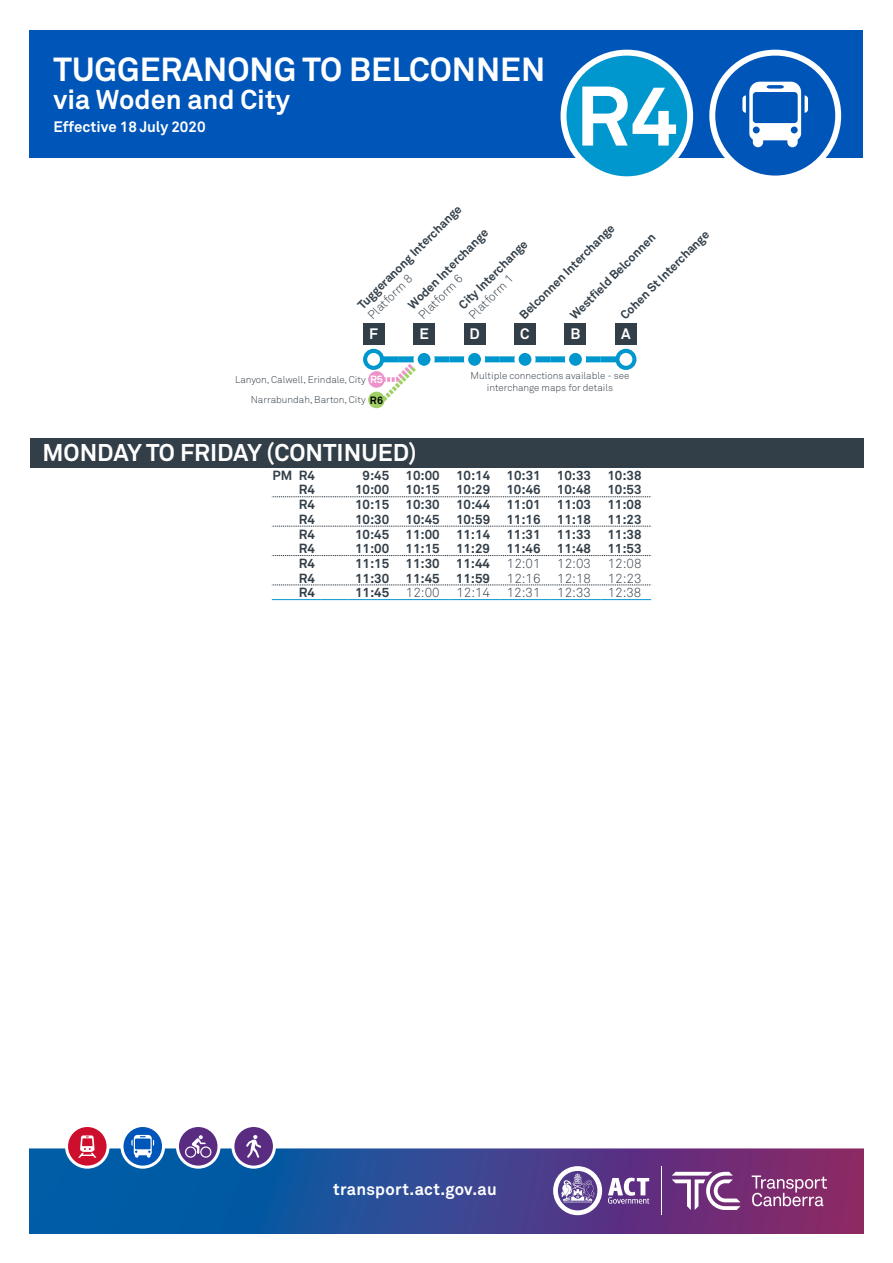
<style>
.page{position:relative;width:893px;height:1263px;background:#fff}
.page>*{position:absolute;margin:0;border:0;box-sizing:border-box;transform-origin:0 0}
.t1{font:700 83.25px "Akkurat Std";color:#fff}
.t2{font:700 33px "Akkurat";color:#fff}
.t3{font:700 27px "Akkurat Std";color:#fff}
.t4{font:700 24px "Akkurat Std";color:#fff}
.t5{font:700 16.5px "Akkurat Std";letter-spacing:.015em;color:#fff}
.t6{font:700 15px "Akkurat Std";color:#fff}
.t7{font:700 13.2px "Akkurat Std";color:#323e48}
.t8{font:300 13.2px "Akkurat Std";color:#323e48}
.t9{font:700 12px "Akkurat Std";color:#323e48}
.t10{font:300 12px "Akkurat Std";color:#323e48}
.t11{font:300 9.75px/11.7px "Akkurat Std";color:#323e48;text-align:center}
.s1{font-weight:700;font-size:10.5px;color:#fff}
.s2{font-weight:700;font-size:10.5px;color:#000}
</style>
<div class="page">
<div style="left:30px;top:30px;width:833px;height:127px;background:#0055b8"></div>
<svg style="left:709px;top:50px;width:132px;height:126px"></svg>
<svg style="left:30px;top:1148px;width:833px;height:85px"></svg>
<svg style="left:67px;top:1125px;width:41px;height:42px"></svg>
<div style="left:65px;top:1124px;width:45px;height:45px;border:3px solid #fff;border-radius:50%"></div>
<svg style="left:78px;top:1135px;width:18px;height:23px"></svg>
<svg style="left:122px;top:1125px;width:42px;height:42px"></svg>
<div style="left:120px;top:1124px;width:45px;height:45px;border:3px solid #fff;border-radius:50%"></div>
<svg style="left:131px;top:1135px;width:23px;height:23px"></svg>
<div style="left:233px;top:1125px;width:41px;height:42px;background:#592c82;border-radius:50%"></div>
<div style="left:231px;top:1124px;width:45px;height:45px;border:3px solid #fff;border-radius:50%"></div>
<svg style="left:246px;top:1135px;width:15px;height:23px"></svg>
<svg style="left:177px;top:1125px;width:42px;height:42px"></svg>
<div style="left:176px;top:1124px;width:45px;height:45px;border:3px solid #fff;border-radius:50%"></div>
<svg style="left:185px;top:1135px;width:26px;height:23px"></svg>
<svg style="left:553px;top:1166px;width:49px;height:49px"></svg>
<svg style="left:608px;top:1178px;width:41px;height:26px"></svg>
<hr style="left:661px;top:1166px;width:1px;height:49px;background:#fff">
<svg style="left:752px;top:1175px;width:75px;height:31px"></svg>
<svg style="left:672px;top:1172px;width:68px;height:38px"></svg>
<svg style="left:272px;top:496px;width:380px;height:1px"></svg>
<svg style="left:272px;top:526px;width:380px;height:1px"></svg>
<svg style="left:272px;top:555px;width:380px;height:1px"></svg>
<svg style="left:272px;top:585px;width:380px;height:1px"></svg>
<svg style="left:272px;top:599px;width:76px;height:1px"></svg>
<hr style="left:348px;top:599px;width:51px;height:1px;background:#0097ce">
<hr style="left:399px;top:599px;width:50px;height:1px;background:#0097ce">
<hr style="left:449px;top:599px;width:51px;height:1px;background:#0097ce">
<hr style="left:500px;top:599px;width:50px;height:1px;background:#0097ce">
<hr style="left:550px;top:599px;width:51px;height:1px;background:#0097ce">
<hr style="left:601px;top:599px;width:50px;height:1px;background:#0097ce">
<div style="left:363px;top:323px;width:21px;height:22px;background:#323e48"></div>
<div style="left:413px;top:323px;width:22px;height:22px;background:#323e48"></div>
<div style="left:464px;top:323px;width:21px;height:22px;background:#323e48"></div>
<div style="left:514px;top:323px;width:22px;height:22px;background:#323e48"></div>
<div style="left:565px;top:323px;width:21px;height:22px;background:#323e48"></div>
<div style="left:615px;top:323px;width:22px;height:22px;background:#323e48"></div>
<div style="left:374px;top:356px;width:25px;height:6px;background:#0097ce"></div>
<div style="left:365px;top:351px;width:17px;height:17px;background:#fff;border-radius:50%"></div>
<div style="left:363px;top:349px;width:21px;height:21px;border:4px solid #0097ce;border-radius:50%"></div>
<div style="left:399px;top:356px;width:50px;height:6px;background:#0097ce"></div>
<svg style="left:416px;top:351px;width:17px;height:17px"></svg>
<div style="left:413px;top:349px;width:22px;height:21px;border:4px solid #fff;border-radius:50%"></div>
<div style="left:449px;top:356px;width:51px;height:6px;background:#0097ce"></div>
<div style="left:466px;top:351px;width:17px;height:17px;background:#0097ce;border-radius:50%"></div>
<div style="left:464px;top:349px;width:21px;height:21px;border:4px solid #fff;border-radius:50%"></div>
<div style="left:500px;top:356px;width:50px;height:6px;background:#0097ce"></div>
<svg style="left:516px;top:351px;width:17px;height:17px"></svg>
<div style="left:514px;top:349px;width:22px;height:21px;border:4px solid #fff;border-radius:50%"></div>
<div style="left:550px;top:356px;width:51px;height:6px;background:#0097ce"></div>
<div style="left:567px;top:351px;width:17px;height:17px;background:#0097ce;border-radius:50%"></div>
<div style="left:565px;top:349px;width:21px;height:21px;border:4px solid #fff;border-radius:50%"></div>
<div style="left:601px;top:356px;width:25px;height:6px;background:#0097ce"></div>
<div style="left:617px;top:351px;width:17px;height:17px;background:#fff;border-radius:50%"></div>
<div style="left:615px;top:349px;width:21px;height:21px;border:4px solid #0097ce;border-radius:50%"></div>
<div style="left:30px;top:438px;width:833px;height:29px;background:#323e48"></div>
<div style="left:560px;top:50px;width:133px;height:132px;background:#0097ce;border:6px solid #fff;border-radius:50%"></div>
<svg style="left:368px;top:364px;width:48px;height:44px"></svg>
<h2 class="t2" style="left:54px;top:48px;width:493px">TUGGERANONG TO BELCONNEN</h2>
<h3 class="t3" style="left:54px;top:83px;width:238px">via Woden and City</h3>
<p class="t6" style="left:54px;top:117px;width:154px">Effective 18 July 2020</p>
<h1 class="t1" style="left:575px;top:65px;width:104px">R4</h1>
<p class="t9" style="left:354px;top:302px;width:143px;rotate:-45deg">Tuggeranong Interchange</p>
<p class="t9" style="left:516px;top:312px;width:130px;rotate:-45deg">Belconnen Interchange</p>
<p class="t9" style="left:405px;top:302px;width:109px;rotate:-45deg">Woden Interchange</p>
<p class="t9" style="left:617px;top:312px;width:121px;rotate:-45deg">Cohen St Interchange</p>
<p class="t9" style="left:567px;top:312px;width:117px;rotate:-45deg">Westfi eld Belconnen</p>
<p class="t9" style="left:456px;top:302px;width:93px;rotate:-45deg">City Interchange</p>
<p class="t10" style="left:415px;top:312px;width:59px;rotate:-45deg">Platform 6</p>
<p class="t10" style="left:365px;top:312px;width:59px;rotate:-45deg">Platform 8</p>
<p class="t10" style="left:466px;top:312px;width:59px;rotate:-45deg">Platform 1</p>
<p class="t6" style="left:369px;top:325px;width:10px">F</p>
<p class="t6" style="left:419px;top:325px;width:11px">E</p>
<p class="t6" style="left:469px;top:325px;width:12px">D</p>
<p class="t6" style="left:520px;top:325px;width:11px">C</p>
<p class="t6" style="left:570px;top:325px;width:11px">B</p>
<p class="t6" style="left:621px;top:325px;width:11px">A</p>
<p class="t11" style="left:235px;top:369px;width:149px;line-height:20.5px;text-align:right">Lanyon, Calwell, Erindale, City <span class="s1">R5<br></span>Narrabundah, Barton, City <span class="s2">R6</span></p>
<h3 class="t4" style="left:43px;top:438px;width:376px">MONDAY TO FRIDAY (CONTINUED)</h3>
<p class="t11" style="left:471px;top:370px;width:160px">Multiple connections available - see interchange maps for details</p>
<p class="t7" style="left:273px;top:467px;width:44px">PM R4</p>
<p class="t7" style="left:363px;top:467px;width:280px">9:45 10:00 10:14 10:31 10:33 10:38</p>
<p class="t7" style="left:299px;top:482px;width:18px">R4</p>
<p class="t7" style="left:355px;top:482px;width:288px">10:00 10:15 10:29 10:46 10:48 10:53</p>
<p class="t7" style="left:299px;top:497px;width:18px">R4</p>
<p class="t7" style="left:355px;top:497px;width:288px">10:15 10:30 10:44 11:01 11:03 11:08</p>
<p class="t7" style="left:299px;top:511px;width:18px">R4</p>
<p class="t7" style="left:355px;top:511px;width:288px">10:30 10:45 10:59 11:16 11:18 11:23</p>
<p class="t7" style="left:299px;top:526px;width:18px">R4</p>
<p class="t7" style="left:355px;top:526px;width:288px">10:45 11:00 11:14 11:31 11:33 11:38</p>
<p class="t7" style="left:299px;top:540px;width:18px">R4</p>
<p class="t7" style="left:355px;top:540px;width:288px">11:00 11:15 11:29 11:46 11:48 11:53</p>
<p class="t7" style="left:299px;top:555px;width:18px">R4</p>
<p class="t7" style="left:355px;top:555px;width:137px">11:15 11:30 11:44</p>
<p class="t8" style="left:507px;top:556px;width:35px">12:01</p>
<p class="t8" style="left:557px;top:556px;width:35px">12:03</p>
<p class="t8" style="left:608px;top:556px;width:35px">12:08</p>
<p class="t7" style="left:299px;top:570px;width:18px">R4</p>
<p class="t7" style="left:355px;top:570px;width:137px">11:30 11:45 11:59</p>
<p class="t8" style="left:507px;top:570px;width:35px">12:16</p>
<p class="t8" style="left:557px;top:570px;width:35px">12:18</p>
<p class="t8" style="left:608px;top:570px;width:35px">12:23</p>
<p class="t7" style="left:299px;top:584px;width:18px">R4</p>
<p class="t7" style="left:355px;top:584px;width:36px">11:45</p>
<p class="t8" style="left:406px;top:585px;width:35px">12:00</p>
<p class="t8" style="left:456px;top:585px;width:35px">12:14</p>
<p class="t8" style="left:507px;top:585px;width:35px">12:31</p>
<p class="t8" style="left:557px;top:585px;width:35px">12:33</p>
<p class="t8" style="left:608px;top:585px;width:35px">12:38</p>
<p class="t5" style="left:333px;top:1179px;width:165px">transport.act.gov.au</p>
</div>
